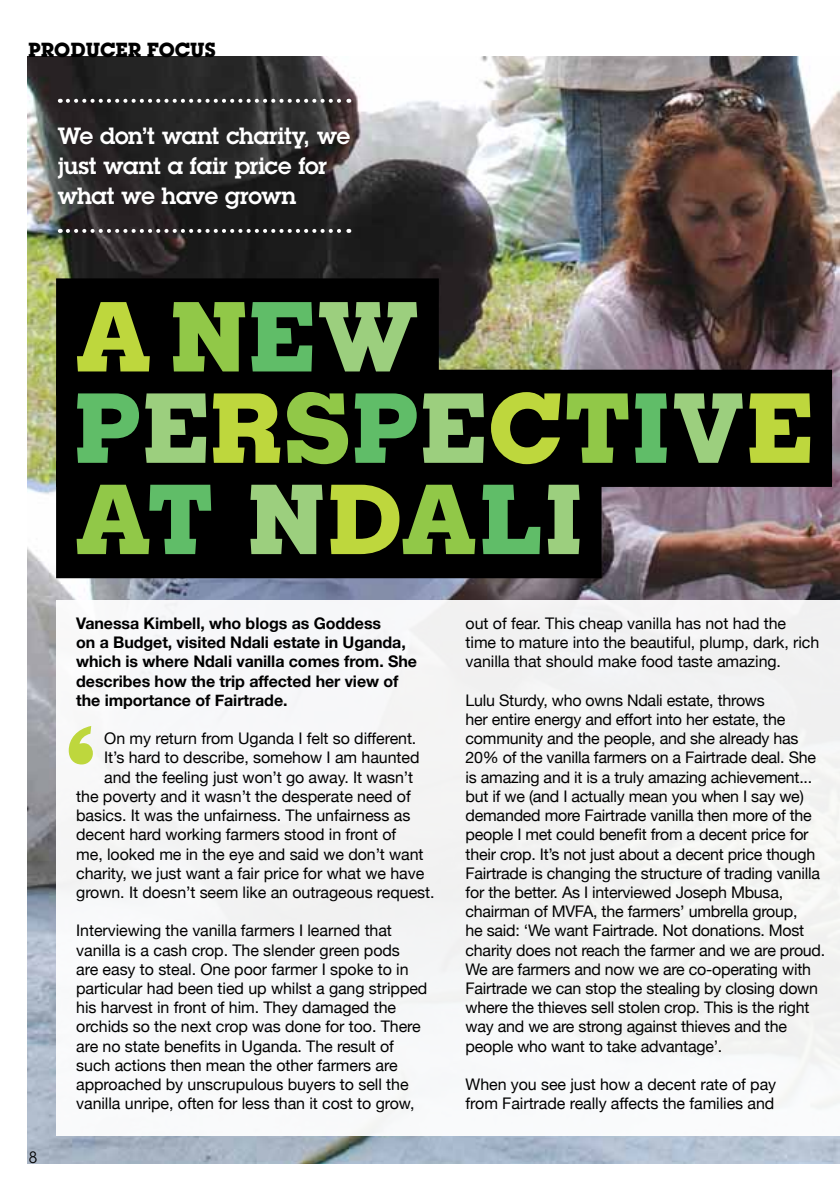
<style>
.page{position:relative;width:840px;height:1191px;background:#fff}
.page>*{position:absolute;margin:0;border:0;box-sizing:border-box;transform-origin:0 0}
.t1{font:104px/91.2px "Fairtrade 1";letter-spacing:.02em;color:#60bd68}
.t2{font:600 23px/30px "Lubalin Graph Std";letter-spacing:-.015em;color:#fff}
.t3{font:700 20px "Lubalin Graph Std";color:#000}
.t4{font:16px/19.2px "Helvetica Neue";letter-spacing:-.005em;color:#000}
.t5{font:700 16px/19.2px "Helvetica Neue";letter-spacing:-.005em;color:#000}
.t6{font:16px "Lubalin Graph Std";color:#000}
.s1{color:#bed73d}
.s2{color:#91c848}
.s3{color:#9ccf7e}
</style>
<div class="page">
<img style="left:28px;top:57px;width:811px;height:1106px">
<svg style="left:68px;top:229px;width:281px;height:4px"></svg>
<svg style="left:68px;top:99px;width:281px;height:4px"></svg>
<div style="left:56px;top:278px;width:382px;height:117px;background:#000"></div>
<div style="left:56px;top:370px;width:775px;height:117px;background:#000"></div>
<div style="left:56px;top:461px;width:545px;height:117px;background:#000"></div>
<div style="left:56px;top:600px;width:783px;height:535px;background:#f5f5f5"></div>
<svg style="left:69px;top:726px;width:24px;height:38px"></svg>
<p class="t3" style="left:28px;top:37px;width:189px">PRODUCER FOCUS</p>
<h2 class="t2" style="left:58px;top:120px;width:294px">We don’t want charity, we just want a fair price for what we have grown</h2>
<h1 class="t1" style="left:74px;top:290px;width:739px"><span class="s1">A</span> <span class="s2">N</span>E<span class="s3">W<br></span>P<span class="s3">E</span><span class="s1">R</span><span class="s2">S</span>P<span class="s3">E</span><span class="s1">C</span><span class="s2">T</span>I<span class="s3">V</span><span class="s1">E<br></span><span class="s2">A</span>T <span class="s3">N</span><span class="s1">D</span><span class="s2">A</span>L<span class="s3">I</span></h1>
<p class="t6" style="left:28px;top:1146px;width:11px">8</p>
<p class="t5" style="left:76px;top:614px;width:342px">Vanessa Kimbell, who blogs as Goddess<br>on a Budget, visited Ndali estate in Uganda, which is where Ndali vanilla comes from. She describes how the trip affected her view of the importance of Fairtrade.</p>
<p class="t4" style="left:104px;top:730px;width:313px">On my return from Uganda I felt so different.</p>
<p class="t4" style="left:104px;top:749px;width:316px">It’s hard to describe, somehow I am haunted</p>
<p class="t4" style="left:104px;top:768px;width:310px">and the feeling just won’t go away. It wasn’t</p>
<p class="t4" style="left:76px;top:787px;width:336px">the poverty and it wasn’t the desperate need of</p>
<p class="t4" style="left:76px;top:806px;width:335px">basics. It was the unfairness. The unfairness as</p>
<p class="t4" style="left:76px;top:826px;width:321px">decent hard working farmers stood in front of</p>
<p class="t4" style="left:76px;top:845px;width:348px">me, looked me in the eye and said we don’t want</p>
<p class="t4" style="left:76px;top:864px;width:349px">charity, we just want a fair price for what we have</p>
<p class="t4" style="left:76px;top:883px;width:359px">grown. It doesn’t seem like an outrageous request.</p>
<p class="t4" style="left:76px;top:922px;width:352px">Interviewing the vanilla farmers I learned that vanilla is a cash crop. The slender green pods<br>are easy to steal. One poor farmer I spoke to in particular had been tied up whilst a gang stripped his harvest in front of him. They damaged the orchids so the next crop was done for too. There are no state benefits in Uganda. The result of such actions then mean the other farmers are approached by unscrupulous buyers to sell the vanilla unripe, often for less than it cost to grow,</p>
<p class="t4" style="left:465px;top:614px;width:355px">out of fear. This cheap vanilla has not had the time to mature into the beautiful, plump, dark, rich vanilla that should make food taste amazing.</p>
<p class="t4" style="left:465px;top:691px;width:361px">Lulu Sturdy, who owns Ndali estate, throws<br>her entire energy and effort into her estate, the community and the people, and she already has 20% of the vanilla farmers on a Fairtrade deal. She is amazing and it is a truly amazing achievement... but if we (and I actually mean you when I say we) demanded more Fairtrade vanilla then more of the people I met could benefit from a decent price for their crop. It’s not just about a decent price though Fairtrade is changing the structure of trading vanilla for the better. As I interviewed Joseph Mbusa, chairman of MVFA, the farmers’ umbrella group,<br>he said: ‘We want Fairtrade. Not donations. Most charity does not reach the farmer and we are proud.<br>We are farmers and now we are co-operating with Fairtrade we can stop the stealing by closing down where the thieves sell stolen crop. This is the right way and we are strong against thieves and the people who want to take advantage’.</p>
<p class="t4" style="left:465px;top:1075px;width:312px">When you see just how a decent rate of pay from Fairtrade really affects the families and</p>
</div>
